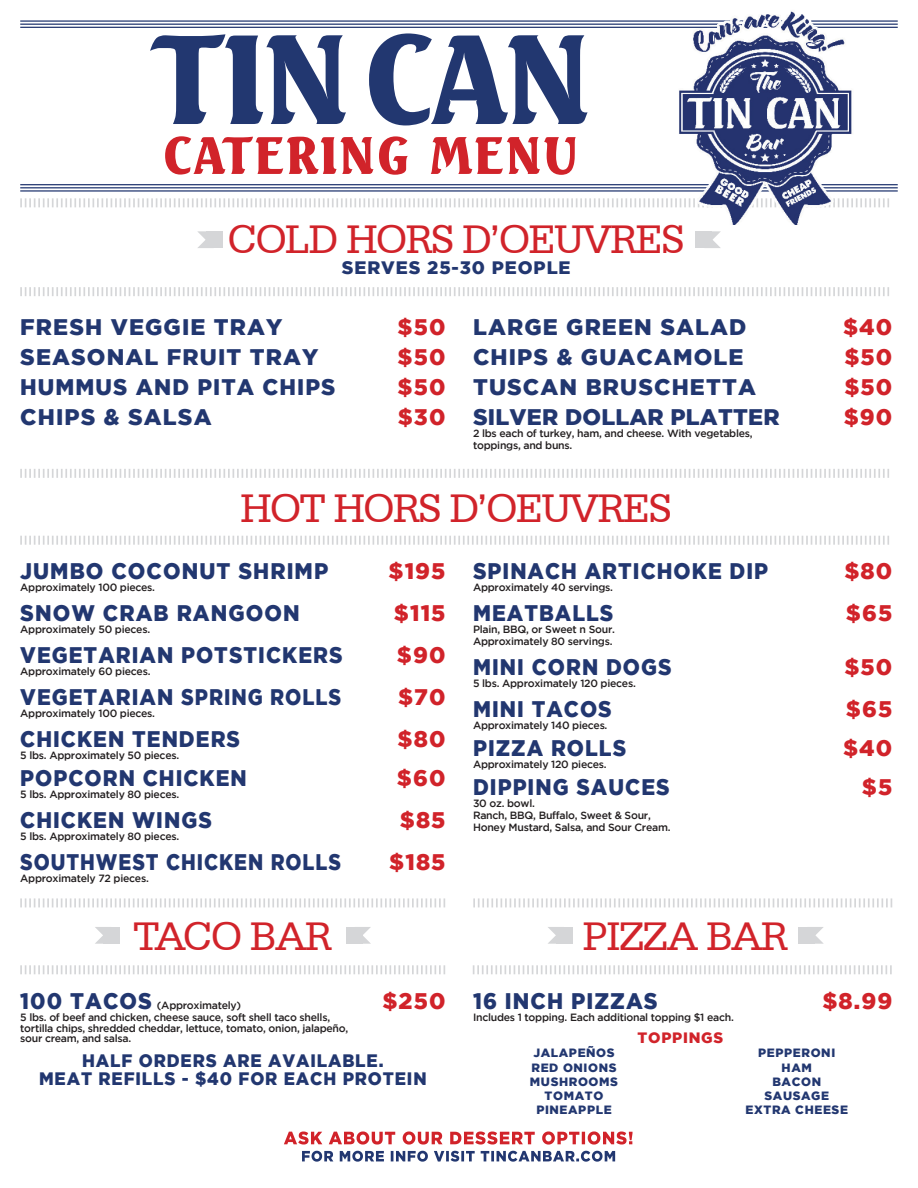
<style>
.page{position:relative;width:918px;height:1188px;background:#fff}
.page>*{position:absolute;margin:0;border:0;box-sizing:border-box;transform-origin:0 0}
.t1{font:42px "Serifa BT";letter-spacing:-.035em;color:#d1232a}
.PARAGRAPH_TEST_1{font:900 22.5px "Gotham";letter-spacing:.05em;color:#223770;scale:.92 1}
.PARAGRAPH_TEST_1-2{font:900 22.5px "Gotham";letter-spacing:.05em;color:#223770}
.PARAGRAPH_TEST_1-3{font:900 22.5px "Gotham";letter-spacing:.05em;color:#d1232a}
.PARAGRAPH_TEST_1-4{font:900 22.5px "Gotham";letter-spacing:.05em;color:#223770;scale:.94 1}
.PARAGRAPH_TEST_1-5{font:900 22.5px "Gotham";letter-spacing:.05em;color:#223770;scale:.86 1}
.PARAGRAPH_TEST_1-6{font:900 22.5px "Gotham";letter-spacing:.01em;color:#223770}
.PARAGRAPH_TEST_1-7{font:900 18px "Gotham";letter-spacing:.05em;color:#223770;scale:.94 1}
.PARAGRAPH_TEST_1-8{font:900 18px "Gotham";letter-spacing:.05em;color:#223770}
.PARAGRAPH_TEST_1-9{font:900 15px "Gotham";letter-spacing:.05em;color:#d1232a}
.PARAGRAPH_TEST_1-10{font:900 12px "Gotham";letter-spacing:.05em;color:#223770}
.PARAGRAPH_TEST_1-11{font:500 10.5px "Gotham";letter-spacing:-.025em;color:#231f20}
.s1{font-weight:900;font-size:22.5px;color:#223770}
</style>
<div class="page">
<svg style="left:150px;top:33px;width:438px;height:92px"></svg>
<svg style="left:165px;top:136px;width:411px;height:39px"></svg>
<svg style="left:20px;top:198px;width:869px;height:9px"></svg>
<svg style="left:20px;top:287px;width:869px;height:9px"></svg>
<svg style="left:197px;top:231px;width:9px;height:17px"></svg>
<div style="left:206px;top:231px;width:16px;height:17px;background:#d5d6d8"></div>
<svg style="left:712px;top:231px;width:9px;height:17px"></svg>
<div style="left:696px;top:231px;width:16px;height:17px;background:#d5d6d8"></div>
<hr style="left:20px;top:190px;width:878px;height:2px;background:#223770">
<hr style="left:20px;top:187px;width:878px;height:1px;background:#223770">
<hr style="left:20px;top:184px;width:878px;height:1px;background:#223770">
<hr style="left:20px;top:27px;width:878px;height:1px;background:#223770">
<hr style="left:20px;top:24px;width:878px;height:1px;background:#223770">
<hr style="left:20px;top:20px;width:878px;height:2px;background:#223770">
<img style="left:675px;top:11px;width:180px;height:214px">
<svg style="left:20px;top:469px;width:869px;height:9px"></svg>
<svg style="left:20px;top:536px;width:869px;height:9px"></svg>
<svg style="left:20px;top:965px;width:425px;height:9px"></svg>
<svg style="left:20px;top:898px;width:425px;height:9px"></svg>
<svg style="left:95px;top:927px;width:8px;height:17px"></svg>
<div style="left:103px;top:927px;width:17px;height:17px;background:#d5d6d8"></div>
<svg style="left:362px;top:927px;width:9px;height:17px"></svg>
<div style="left:346px;top:927px;width:16px;height:17px;background:#d5d6d8"></div>
<svg style="left:548px;top:927px;width:8px;height:17px"></svg>
<div style="left:556px;top:927px;width:17px;height:17px;background:#d5d6d8"></div>
<svg style="left:815px;top:927px;width:9px;height:17px"></svg>
<div style="left:799px;top:927px;width:16px;height:17px;background:#d5d6d8"></div>
<svg style="left:473px;top:965px;width:419px;height:9px"></svg>
<svg style="left:473px;top:898px;width:419px;height:9px"></svg>
<svg style="left:284px;top:1131px;width:349px;height:14px"></svg>
<svg style="left:302px;top:1151px;width:313px;height:11px"></svg>
<p class="t1" style="left:228px;top:214px;width:458px">COLD HORS D’OEUVRES</p>
<p class="PARAGRAPH_TEST_1-8" style="left:342px;top:257px;width:230px">SERVES 25-30 PEOPLE</p>
<p class="PARAGRAPH_TEST_1-2" style="left:20px;top:314px;width:264px">FRESH VEGGIE TRAY</p>
<p class="PARAGRAPH_TEST_1-3" style="left:398px;top:314px;width:49px">$50</p>
<p class="PARAGRAPH_TEST_1-2" style="left:20px;top:344px;width:300px">SEASONAL FRUIT TRAY</p>
<p class="PARAGRAPH_TEST_1-3" style="left:398px;top:344px;width:49px">$50</p>
<p class="PARAGRAPH_TEST_1-2" style="left:20px;top:374px;width:317px">HUMMUS AND PITA CHIPS</p>
<p class="PARAGRAPH_TEST_1-3" style="left:398px;top:374px;width:49px">$50</p>
<p class="PARAGRAPH_TEST_1-2" style="left:20px;top:404px;width:193px">CHIPS &amp; SALSA</p>
<p class="PARAGRAPH_TEST_1-3" style="left:398px;top:404px;width:49px">$30</p>
<p class="PARAGRAPH_TEST_1-2" style="left:473px;top:314px;width:275px">LARGE GREEN SALAD</p>
<p class="PARAGRAPH_TEST_1-3" style="left:843px;top:314px;width:51px">$40</p>
<p class="PARAGRAPH_TEST_1-2" style="left:473px;top:344px;width:272px">CHIPS &amp; GUACAMOLE</p>
<p class="PARAGRAPH_TEST_1-3" style="left:844px;top:344px;width:49px">$50</p>
<p class="PARAGRAPH_TEST_1-2" style="left:473px;top:374px;width:284px">TUSCAN BRUSCHETTA</p>
<p class="PARAGRAPH_TEST_1-3" style="left:844px;top:374px;width:49px">$50</p>
<p class="PARAGRAPH_TEST_1-6" style="left:473px;top:404px;width:308px">SILVER DOLLAR PLATTER</p>
<p class="PARAGRAPH_TEST_1-3" style="left:844px;top:404px;width:50px">$90</p>
<p class="PARAGRAPH_TEST_1-11" style="left:473px;top:427px;width:281px">2 lbs each of turkey, ham, and cheese. With vegetables,</p>
<p class="PARAGRAPH_TEST_1-11" style="left:473px;top:439px;width:101px">toppings, and buns.</p>
<p class="t1" style="left:241px;top:483px;width:433px">HOT HORS D’OEUVRES</p>
<p class="PARAGRAPH_TEST_1-4" style="left:20px;top:558px;width:329px">JUMBO COCONUT SHRIMP</p>
<p class="PARAGRAPH_TEST_1-3" style="left:389px;top:558px;width:58px">$195</p>
<p class="PARAGRAPH_TEST_1-11" style="left:20px;top:581px;width:136px">Approximately 100 pieces.</p>
<p class="PARAGRAPH_TEST_1-4" style="left:20px;top:600px;width:299px">SNOW CRAB RANGOON</p>
<p class="PARAGRAPH_TEST_1-3" style="left:394px;top:600px;width:53px">$115</p>
<p class="PARAGRAPH_TEST_1-11" style="left:20px;top:623px;width:131px">Approximately 50 pieces.</p>
<p class="PARAGRAPH_TEST_1" style="left:20px;top:642px;width:352px">VEGETARIAN POTSTICKERS</p>
<p class="PARAGRAPH_TEST_1-3" style="left:397px;top:642px;width:50px">$90</p>
<p class="PARAGRAPH_TEST_1-11" style="left:20px;top:665px;width:132px">Approximately 60 pieces.</p>
<p class="PARAGRAPH_TEST_1" style="left:20px;top:684px;width:351px">VEGETARIAN SPRING ROLLS</p>
<p class="PARAGRAPH_TEST_1-3" style="left:398px;top:684px;width:49px">$70</p>
<p class="PARAGRAPH_TEST_1-11" style="left:20px;top:707px;width:136px">Approximately 100 pieces.</p>
<p class="PARAGRAPH_TEST_1" style="left:20px;top:726px;width:240px">CHICKEN TENDERS</p>
<p class="PARAGRAPH_TEST_1-3" style="left:398px;top:726px;width:49px">$80</p>
<p class="PARAGRAPH_TEST_1-11" style="left:20px;top:749px;width:161px">5 lbs. Approximately 50 pieces.</p>
<p class="PARAGRAPH_TEST_1" style="left:20px;top:765px;width:248px">POPCORN CHICKEN</p>
<p class="PARAGRAPH_TEST_1-3" style="left:397px;top:765px;width:50px">$60</p>
<p class="PARAGRAPH_TEST_1-11" style="left:20px;top:788px;width:161px">5 lbs. Approximately 80 pieces.</p>
<p class="PARAGRAPH_TEST_1" style="left:20px;top:807px;width:210px">CHICKEN WINGS</p>
<p class="PARAGRAPH_TEST_1-3" style="left:400px;top:807px;width:47px">$85</p>
<p class="PARAGRAPH_TEST_1-11" style="left:20px;top:830px;width:161px">5 lbs. Approximately 80 pieces.</p>
<p class="PARAGRAPH_TEST_1-5" style="left:20px;top:849px;width:374px">SOUTHWEST CHICKEN ROLLS</p>
<p class="PARAGRAPH_TEST_1-3" style="left:389px;top:849px;width:58px">$185</p>
<p class="PARAGRAPH_TEST_1-11" style="left:20px;top:872px;width:130px">Approximately 72 pieces.</p>
<p class="t1" style="left:133px;top:911px;width:200px">TACO BAR</p>
<p class="PARAGRAPH_TEST_1-11" style="left:20px;top:999px;width:223px"><span class="s1">100 TACOS</span> (Approximately)</p>
<p class="PARAGRAPH_TEST_1-3" style="left:383px;top:988px;width:64px">$250</p>
<p class="PARAGRAPH_TEST_1-11" style="left:20px;top:1011px;width:311px">5 lbs. of beef and chicken, cheese sauce, soft shell taco shells,</p>
<p class="PARAGRAPH_TEST_1-11" style="left:20px;top:1022px;width:330px">tortilla chips, shredded cheddar, lettuce, tomato, onion, jalapeño,</p>
<p class="PARAGRAPH_TEST_1-11" style="left:20px;top:1032px;width:112px">sour cream, and salsa.</p>
<p class="PARAGRAPH_TEST_1-7" style="left:82px;top:1050px;width:322px">HALF ORDERS ARE AVAILABLE.</p>
<p class="PARAGRAPH_TEST_1-7" style="left:39px;top:1068px;width:414px">MEAT REFILLS - $40 FOR EACH PROTEIN</p>
<p class="PARAGRAPH_TEST_1" style="left:473px;top:558px;width:322px">SPINACH ARTICHOKE DIP</p>
<p class="PARAGRAPH_TEST_1-3" style="left:844px;top:558px;width:49px">$80</p>
<p class="PARAGRAPH_TEST_1-11" style="left:473px;top:581px;width:142px">Approximately 40 servings.</p>
<p class="PARAGRAPH_TEST_1" style="left:473px;top:600px;width:154px">MEATBALLS</p>
<p class="PARAGRAPH_TEST_1-3" style="left:846px;top:600px;width:48px">$65</p>
<p class="PARAGRAPH_TEST_1-11" style="left:473px;top:623px;width:143px">Plain, BBQ, or Sweet n Sour.</p>
<p class="PARAGRAPH_TEST_1-11" style="left:473px;top:635px;width:141px">Approximately 80 servings.</p>
<p class="PARAGRAPH_TEST_1" style="left:473px;top:654px;width:217px">MINI CORN DOGS</p>
<p class="PARAGRAPH_TEST_1-3" style="left:844px;top:654px;width:49px">$50</p>
<p class="PARAGRAPH_TEST_1-11" style="left:473px;top:677px;width:164px">5 lbs. Approximately 120 pieces.</p>
<p class="PARAGRAPH_TEST_1" style="left:473px;top:696px;width:152px">MINI TACOS</p>
<p class="PARAGRAPH_TEST_1-3" style="left:846px;top:696px;width:48px">$65</p>
<p class="PARAGRAPH_TEST_1-11" style="left:473px;top:719px;width:136px">Approximately 140 pieces.</p>
<p class="PARAGRAPH_TEST_1" style="left:473px;top:735px;width:168px">PIZZA ROLLS</p>
<p class="PARAGRAPH_TEST_1-3" style="left:843px;top:735px;width:51px">$40</p>
<p class="PARAGRAPH_TEST_1-11" style="left:473px;top:758px;width:135px">Approximately 120 pieces.</p>
<p class="PARAGRAPH_TEST_1" style="left:473px;top:774px;width:215px">DIPPING SAUCES</p>
<p class="PARAGRAPH_TEST_1-3" style="left:862px;top:774px;width:32px">$5</p>
<p class="PARAGRAPH_TEST_1-11" style="left:473px;top:797px;width:63px">30 oz. bowl.</p>
<p class="PARAGRAPH_TEST_1-11" style="left:473px;top:809px;width:179px">Ranch, BBQ, Buffalo, Sweet &amp; Sour,</p>
<p class="PARAGRAPH_TEST_1-11" style="left:473px;top:821px;width:199px">Honey Mustard, Salsa, and Sour Cream.</p>
<p class="t1" style="left:583px;top:911px;width:207px">PIZZA BAR</p>
<p class="PARAGRAPH_TEST_1-4" style="left:473px;top:988px;width:198px">16 INCH PIZZAS</p>
<p class="PARAGRAPH_TEST_1-3" style="left:822px;top:988px;width:71px">$8.99</p>
<p class="PARAGRAPH_TEST_1-11" style="left:473px;top:1011px;width:262px">Includes 1 topping. Each additional topping $1 each.</p>
<p class="PARAGRAPH_TEST_1-10" style="left:533px;top:1046px;width:83px">JALAPEÑOS</p>
<p class="PARAGRAPH_TEST_1-10" style="left:531px;top:1061px;width:87px">RED ONIONS</p>
<p class="PARAGRAPH_TEST_1-10" style="left:530px;top:1075px;width:90px">MUSHROOMS</p>
<p class="PARAGRAPH_TEST_1-10" style="left:545px;top:1089px;width:60px">TOMATO</p>
<p class="PARAGRAPH_TEST_1-10" style="left:536px;top:1103px;width:77px">PINEAPPLE</p>
<p class="PARAGRAPH_TEST_1-9" style="left:638px;top:1029px;width:87px">TOPPINGS</p>
<p class="PARAGRAPH_TEST_1-10" style="left:758px;top:1046px;width:78px">PEPPERONI</p>
<p class="PARAGRAPH_TEST_1-10" style="left:782px;top:1061px;width:32px">HAM</p>
<p class="PARAGRAPH_TEST_1-10" style="left:772px;top:1075px;width:50px">BACON</p>
<p class="PARAGRAPH_TEST_1-10" style="left:764px;top:1089px;width:66px">SAUSAGE</p>
<p class="PARAGRAPH_TEST_1-10" style="left:746px;top:1103px;width:104px">EXTRA CHEESE</p>
</div>
